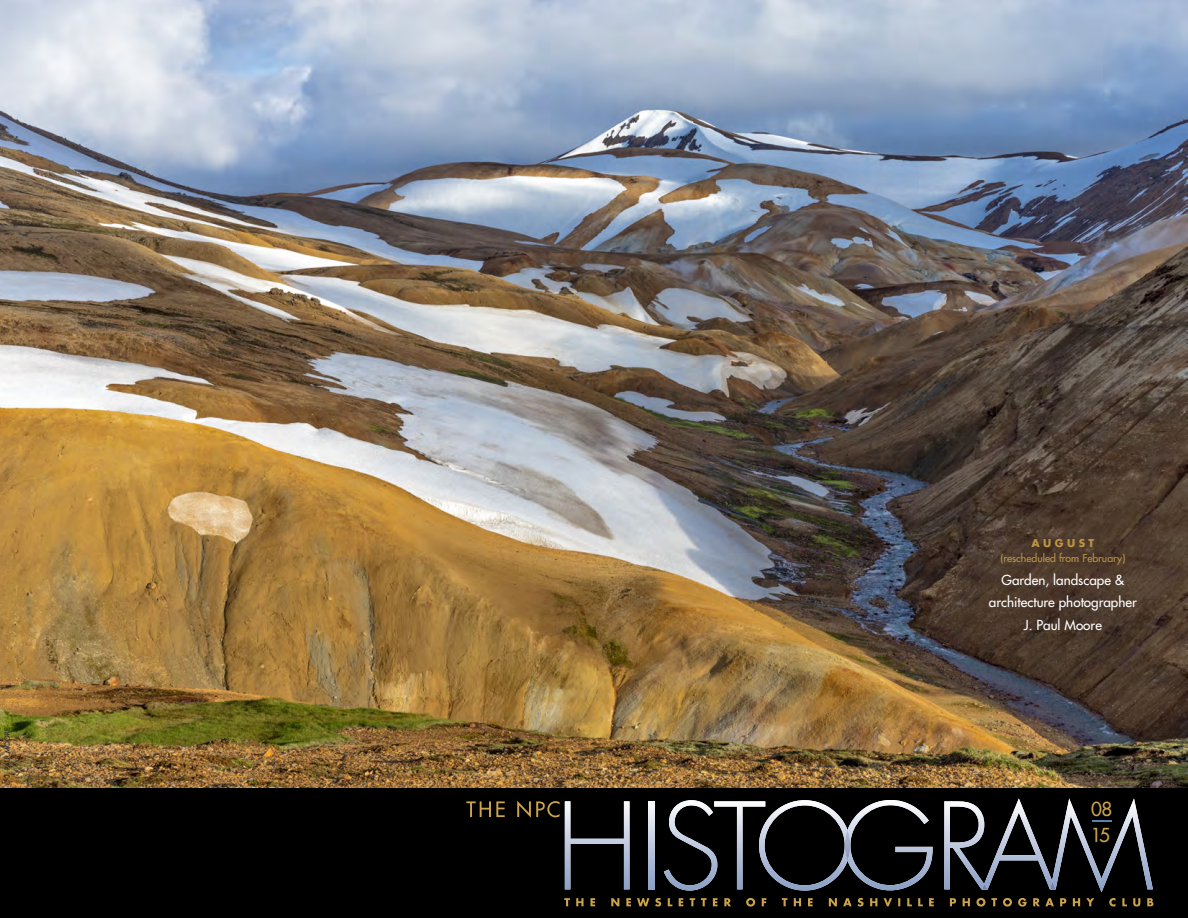
<style>
.page{position:relative;width:1188px;height:918px;background:#fff}
.page>*{position:absolute;margin:0;border:0;box-sizing:border-box;transform-origin:0 0}
.t1{font:18.75px/26.4px "Futura";color:#cba44c}
.t2{font:13.5px/22.5px "Futura";color:#fff;text-align:center}
.t3{font:10.5px "Futura";color:#bd9546}
.t4{font:700 10.5px "Futura";letter-spacing:.325em;color:#bd9546}
.t5{font:6.75px "Futura";letter-spacing:.025em;color:#231f20}
</style>
<div class="page">
<div style="left:0;top:780px;width:1188px;height:138px;background:#000"></div>
<img style="left:0;top:0;width:1188px;height:788px">
<svg style="left:648px;top:801px;width:6px;height:88px"></svg>
<svg style="left:664px;top:800px;width:269px;height:91px"></svg>
<img style="left:845px;top:830px;width:5px;height:31px">
<svg style="left:564px;top:898px;width:589px;height:9px"></svg>
<svg style="left:466px;top:801px;width:39px;height:16px"></svg>
<svg style="left:517px;top:801px;width:113px;height:88px"></svg>
<svg style="left:944px;top:798px;width:209px;height:94px"></svg>
<p class="t5" style="left:3px;top:784px;width:58px;rotate:-90deg">© J. Paul MOore</p>
<p class="t4" style="left:1032px;top:536px;width:64px">AUGUST</p>
<p class="t3" style="left:1000px;top:552px;width:127px">(rescheduled from February)</p>
<p class="t2" style="left:989px;top:568px;width:150px">Garden, landscape &amp; architecture photographer<br>J. Paul Moore</p>
<h1 class="t1" style="left:1091px;top:795px;width:23px">08<br>15</h1>
</div>
